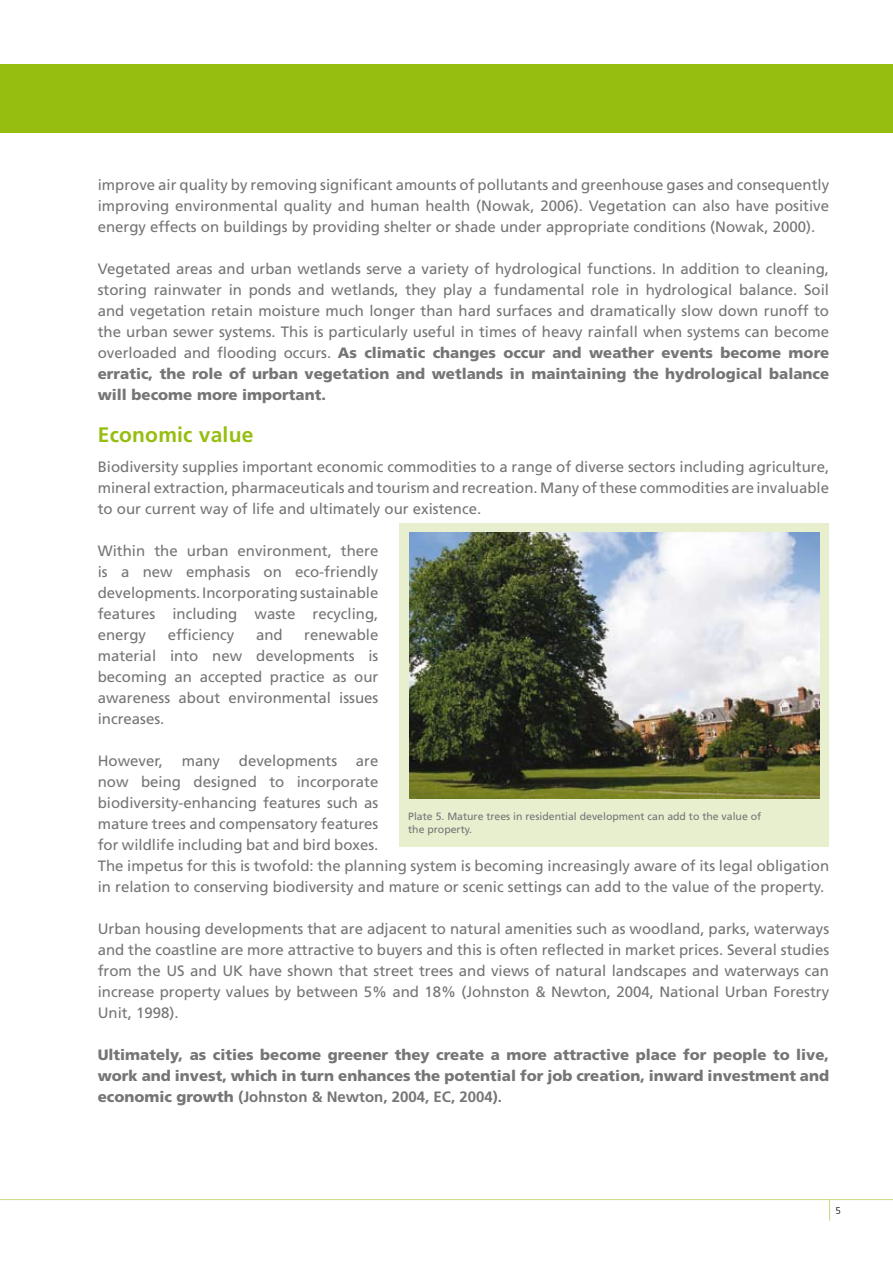
<style>
.page{position:relative;width:893px;height:1263px;background:#fff}
.page>*{position:absolute;margin:0;border:0;box-sizing:border-box;transform-origin:0 0}
.t1{font:700 21px "Frutiger";letter-spacing:.01em;color:#96be11}
.t2{font:15px/21px "Frutiger";color:#757476;text-align:justify}
.t3{font:900 15px/21px "Frutiger";color:#757476;text-align:justify}
.t4{font:10.5px/13.5px "Frutiger";color:#757476}
.s1{font-weight:900}
.s2{font-weight:700}
</style>
<div class="page">
<div style="left:400px;top:523px;width:429px;height:323px;background:#e7efcf"></div>
<img style="left:409px;top:532px;width:410px;height:267px">
<svg style="left:829px;top:1200px;width:1px;height:20px"></svg>
<div style="left:0;top:64px;width:893px;height:69px;background:#96be11"></div>
<hr style="left:0;top:1199px;width:893px;height:1px;background:#c7d983">
<p class="t2" style="left:98px;top:175px;width:733px">improve air quality by removing significant amounts of pollutants and greenhouse gases and consequently improving environmental quality and human health (Nowak, 2006). Vegetation can also have positive energy effects on buildings by providing shelter or shade under appropriate conditions (Nowak, 2000).</p>
<p class="t2" style="left:98px;top:259px;width:733px">Vegetated areas and urban wetlands serve a variety of hydrological functions. In addition to cleaning, storing rainwater in ponds and wetlands, they play a fundamental role in hydrological balance. Soil and vegetation retain moisture much longer than hard surfaces and dramatically slow down runoff to the urban sewer systems. This is particularly useful in times of heavy rainfall when systems can become overloaded and flooding occurs. <span class="s1">As climatic changes occur and weather events become more erratic, the role of urban vegetation and wetlands in maintaining the hydrological balance will become more important.</span></p>
<h1 class="t1" style="left:98px;top:423px;width:157px">Economic value</h1>
<p class="t2" style="left:98px;top:456px;width:733px">Biodiversity supplies important economic commodities to a range of diverse sectors including agriculture, mineral extraction, pharmaceuticals and tourism and recreation. Many of these commodities are invaluable to our current way of life and ultimately our existence.</p>
<p class="t2" style="left:98px;top:540px;width:282px">Within the urban environment, there is a new emphasis on eco-friendly developments. Incorporating sustainable features including waste recycling, energy</p>
<p class="t2" style="left:168px;top:624px;width:68px">efficiency</p>
<p class="t2" style="left:256px;top:624px;width:28px">and</p>
<p class="t2" style="left:98px;top:624px;width:282px;text-indent:206px">renewable material into new developments is becoming an accepted practice as our awareness about environmental issues increases.</p>
<p class="t2" style="left:98px;top:750px;width:733px;text-align:left">However, many developments are<br>now being designed to incorporate<br>biodiversity-enhancing features such as<br>mature trees and compensatory features<br>for wildlife including bat and bird boxes.<br>The impetus for this is twofold: the planning system is becoming increasingly aware of its legal obligation in relation to conserving biodiversity and mature or scenic settings can add to the value of the property.</p>
<p class="t2" style="left:98px;top:918px;width:733px">Urban housing developments that are adjacent to natural amenities such as woodland, parks, waterways and the coastline are more attractive to buyers and this is often reflected in market prices. Several studies from the US and UK have shown that street trees and views of natural landscapes and waterways can increase property values by between 5% and 18% (Johnston &amp; Newton, 2004, National Urban Forestry Unit, 1998).</p>
<p class="t3" style="left:98px;top:1044px;width:733px">Ultimately, as cities become greener they create a more attractive place for people to live, work and invest, which in turn enhances the potential for job creation, inward investment and economic growth <span class="s2">(Johnston &amp; Newton, 2004, EC, 2004).</span></p>
<p class="t4" style="left:408px;top:809px;width:355px">Plate 5. Mature trees in residential development can add to the value of the property.</p>
</div>
